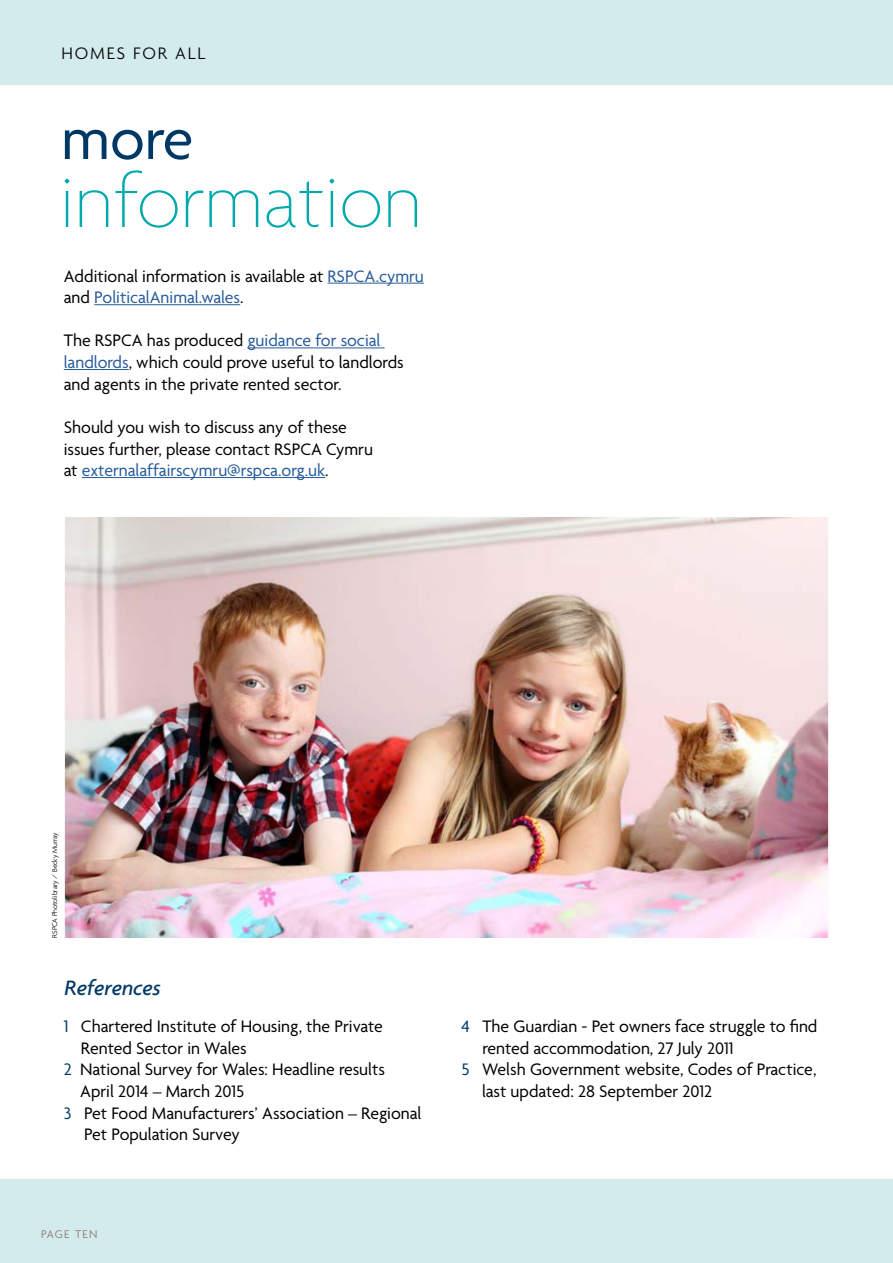
<style>
.page{position:relative;width:893px;height:1263px;background:#fff}
.page>*{position:absolute;margin:0;border:0;box-sizing:border-box;transform-origin:0 0}
.t1{font:100 79.5px "Agenda Bg";color:#00a9ab}
.t2{font:63px "Agenda";color:#003865}
.t3{font:italic 500 22.5px "Agenda";color:#003865}
.t4{font:18px/21.6px "Agenda";color:#000}
.t5{font:300 18px "Agenda";letter-spacing:.1em;color:#000}
.t6{font:18px "Agenda";color:#003865}
.t7{font:300 12px "Agenda";letter-spacing:.1em;color:#867467}
.t8{font:300 7.5px "Agenda";letter-spacing:-.005em;color:#000}
.s1{color:#275b9b}
.s2{color:#003865}
</style>
<div class="page">
<div style="left:0;top:1180px;width:893px;height:83px;background:#d3ebec"></div>
<div style="left:0;top:0;width:893px;height:84px;background:#d3ebec"></div>
<hr style="left:327px;top:283px;width:97px;height:1px;background:#275b9b">
<hr style="left:94px;top:304px;width:146px;height:1px;background:#275b9b">
<hr style="left:247px;top:348px;width:138px;height:1px;background:#275b9b">
<hr style="left:64px;top:369px;width:65px;height:1px;background:#275b9b">
<hr style="left:82px;top:477px;width:243px;height:1px;background:#275b9b">
<img style="left:64px;top:518px;width:765px;height:420px">
<p class="t5" style="left:62px;top:43px;width:145px">HOMES FOR ALL</p>
<p class="t2" style="left:61px;top:101px;width:134px">more</p>
<h1 class="t1" style="left:60px;top:157px;width:364px">information</h1>
<p class="t4" style="left:64px;top:265px;width:362px">Additional information is available at <span class="s1">RSPCA.cymru </span>and <span class="s1">PoliticalAnimal.wales</span>.</p>
<p class="t4" style="left:64px;top:330px;width:341px">The RSPCA has produced <span class="s1">guidance for social landlords</span>, which could prove useful to landlords and agents in the private rented sector.</p>
<p class="t4" style="left:64px;top:416px;width:311px">Should you wish to discuss any of these issues further, please contact RSPCA Cymru at <span class="s1">externalaffairscymru@rspca.org.uk</span>.</p>
<p class="t8" style="left:50px;top:938px;width:107px;rotate:-90deg">RSPCA Photolibrary / Becky Murray</p>
<p class="t3" style="left:64px;top:973px;width:98px">References</p>
<p class="t4" style="left:64px;top:1015px;width:321px"><span class="s2">1</span> Chartered Institute of Housing, the Private</p>
<p class="t4" style="left:81px;top:1037px;width:167px">Rented Sector in Wales</p>
<p class="t4" style="left:64px;top:1058px;width:323px"><span class="s2">2</span> National Survey for Wales: Headline results</p>
<p class="t4" style="left:80px;top:1080px;width:166px">April 2014 – March 2015</p>
<p class="t4" style="left:64px;top:1102px;width:359px"><span class="s2">3</span> Pet Food Manufacturers’ Association – Regional</p>
<p class="t4" style="left:84px;top:1123px;width:157px">Pet Population Survey</p>
<p class="t7" style="left:41px;top:1227px;width:58px">PAGE TEN</p>
<p class="t6" style="left:461px;top:1016px;width:10px">4</p>
<p class="t6" style="left:461px;top:1059px;width:10px">5</p>
<p class="t4" style="left:482px;top:1015px;width:337px">The Guardian - Pet owners face struggle to fnd rented accommodation, 27 July 2011<br>Welsh Government website, Codes of Practice, last updated: 28 September 2012</p>
</div>
